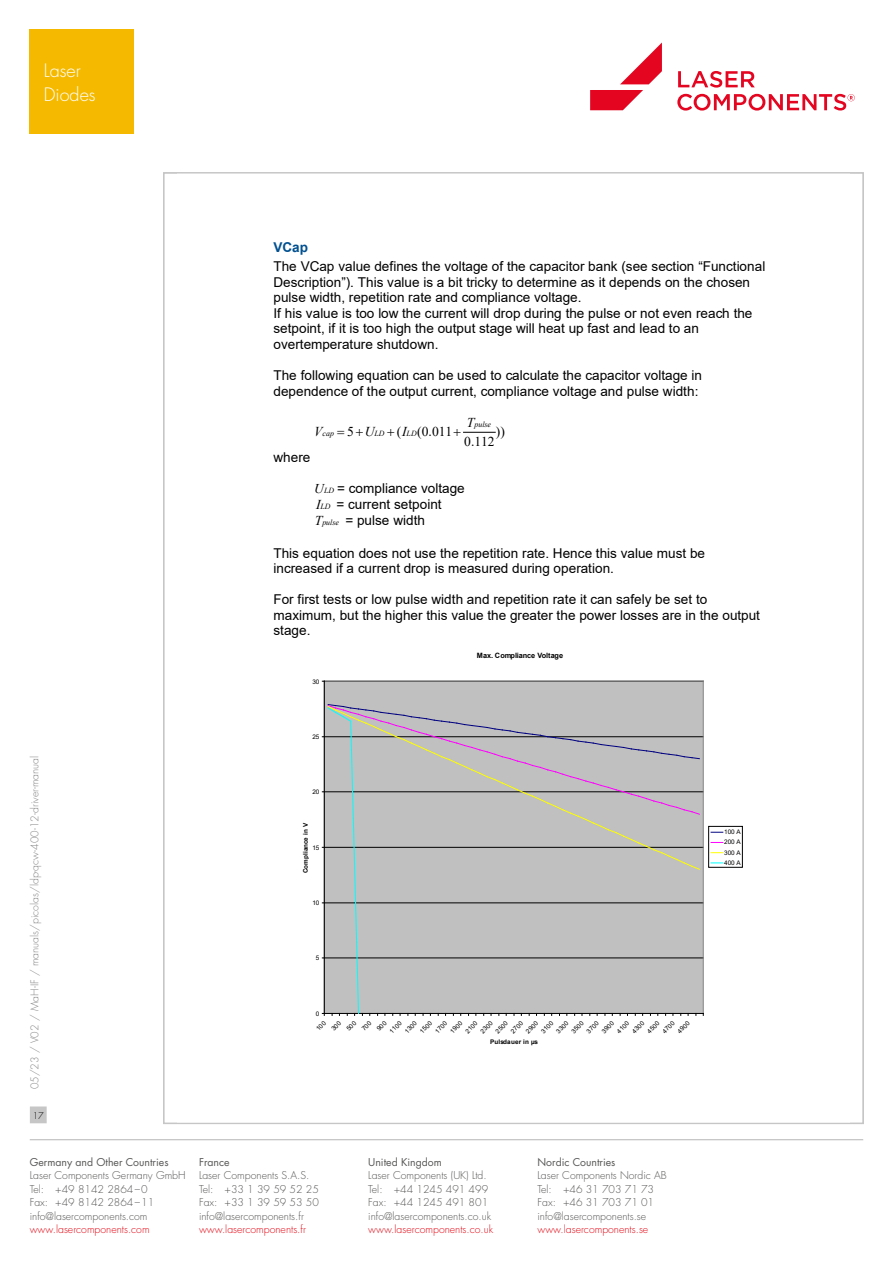
<style>
.page{position:relative;width:893px;height:1263px;background:#fff}
.page>*{position:absolute;margin:0;border:0;box-sizing:border-box;transform-origin:0 0}
.t1{font:300 18px/24px "Futura Std";color:#fff}
.t2{font:13.5px/15.6px "Arial";color:#000}
.t3{font:13.5px "Times New Roman";color:#000}
.t4{font:700 13.5px "Arial";color:#005090}
.t5{font:italic 13.5px "Times New Roman";color:#000}
.t6{font:300 10.5px/13.5px "Futura Std";color:#575756}
.t7{font:300 10.5px "Futura Std";color:#e30613}
.t8{font:300 10.5px "Futura Std";color:#878787}
.t9{font:10.5px "Futura Std";color:#575756}
.t10{font:300 9px "Futura Std";color:#000}
.t11{font:italic 7.95px "Times New Roman";color:#000}
.t12{font:700 7.35px "Arial";letter-spacing:-.01em;color:#000}
.t13{font:6.3px/10.2px "Arial";letter-spacing:-.02em;color:#000;text-align:justify}
.t14{font:700 6.3px "Arial";letter-spacing:.005em;color:#000}
.s1{font-style:italic}
.s2{font-family:"Times New Roman";font-style:italic}
.s3{font-family:"Times New Roman";font-style:italic;font-size:7.8px}
.s4{font-family:"Times New Roman";font-style:italic;font-size:7.95px}
</style>
<div class="page">
<hr style="left:30px;top:1139px;width:833px;height:1px;background:#c6c6c6">
<div style="left:31px;top:1107px;width:15px;height:16px;background:#c6c6c6"></div>
<div style="left:30px;top:1106px;width:17px;height:17px;border:1px solid #c6c6c6"></div>
<svg style="left:677px;top:71px;width:178px;height:40px"></svg>
<svg style="left:590px;top:43px;width:72px;height:67px"></svg>
<hr style="left:464px;top:432px;width:31px;height:1px;background:#000">
<div style="left:324px;top:681px;width:379px;height:332px;background:#c0c0c0"></div>
<hr style="left:324px;top:681px;width:379px;height:1px;background:#808080">
<hr style="left:703px;top:681px;width:1px;height:332px;background:#808080">
<hr style="left:324px;top:681px;width:1px;height:332px;background:#000">
<svg style="left:322px;top:704px;width:382px;height:311px"></svg>
<svg style="left:711px;top:832px;width:12px;height:1px"></svg>
<svg style="left:711px;top:842px;width:12px;height:1px"></svg>
<svg style="left:711px;top:852px;width:12px;height:1px"></svg>
<svg style="left:711px;top:863px;width:12px;height:1px"></svg>
<div style="left:30px;top:30px;width:104px;height:104px;background:#f5ba00"></div>
<h1 class="t1" style="left:44px;top:59px;width:53px">Laser<br>Diodes</h1>
<p class="t4" style="left:273px;top:238px;width:36px">VCap</p>
<p class="t2" style="left:273px;top:258px;width:493px">The VCap value defines the voltage of the capacitor bank (see section “Functional Description”). This value is a bit tricky to determine as it depends on the chosen pulse width, repetition rate and compliance voltage.<br>If his value is too low the current will drop during the pulse or not even reach the setpoint, if it is too high the output stage will heat up fast and lead to an overtemperature shutdown.</p>
<p class="t2" style="left:273px;top:367px;width:430px">The following equation can be used to calculate the capacitor voltage in dependence of the output current, compliance voltage and pulse width:</p>
<p class="t3" style="left:496px;top:422px;width:11px">))</p>
<p class="t3" style="left:464px;top:432px;width:32px">.0 112</p>
<p class="t5" style="left:467px;top:413px;width:9px">T</p>
<p class="t11" style="left:474px;top:419px;width:18px">pulse</p>
<p class="t3" style="left:397px;top:422px;width:11px">(<span class="s1">I</span></p>
<p class="t3" style="left:417px;top:422px;width:37px">.0( 011</p>
<p class="t5" style="left:314px;top:422px;width:10px">V</p>
<p class="t5" style="left:365px;top:422px;width:11px">U</p>
<p class="t3" style="left:347px;top:422px;width:8px">5</p>
<p class="t11" style="left:323px;top:427px;width:13px">cap</p>
<p class="t11" style="left:374px;top:427px;width:12px">LD</p>
<p class="t11" style="left:407px;top:427px;width:12px">LD</p>
<p class="t2" style="left:273px;top:449px;width:38px">where</p>
<p class="t2" style="left:314px;top:480px;width:152px"><span class="s2">U</span><span class="s3">LD</span> = compliance voltage<br><span class="s2">I</span><span class="s4">LD</span> = current setpoint<br><span class="s2">T</span><span class="s4">pulse</span> = pulse width</p>
<p class="t2" style="left:273px;top:545px;width:433px">This equation does not use the repetition rate. Hence this value must be increased if a current drop is measured during operation.</p>
<p class="t2" style="left:273px;top:592px;width:488px">For first tests or low pulse width and repetition rate it can safely be set to maximum, but the higher this value the greater the power losses are in the output stage.</p>
<p class="t12" style="left:477px;top:650px;width:88px">Max. Compliance Voltage</p>
<p class="t13" style="left:313px;top:676px;width:8px">30</p>
<p class="t8" style="left:28px;top:1089px;width:335px;rotate:-90deg">05/23 / V02 / MaH-IF / manuals/picolas/ldp-qcw-400-12-driver-manual</p>
<p class="t10" style="left:33px;top:1110px;width:13px">17</p>
<p class="t13" style="left:313px;top:732px;width:8px">25</p>
<p class="t13" style="left:313px;top:787px;width:8px">20</p>
<p class="t14" style="left:301px;top:873px;width:52px;rotate:-90deg">Compliance in V</p>
<p class="t13" style="left:724px;top:827px;width:18px">100 A 200 A 300 A 400 A</p>
<p class="t13" style="left:313px;top:842px;width:8px">15</p>
<p class="t13" style="left:313px;top:898px;width:8px">10</p>
<p class="t13" style="left:316px;top:953px;width:5px">5</p>
<p class="t13" style="left:316px;top:1008px;width:5px">0</p>
<p class="t13" style="left:387px;top:1029px;width:16px;rotate:-45deg">1100</p>
<p class="t13" style="left:402px;top:1029px;width:16px;rotate:-45deg">1300</p>
<p class="t13" style="left:417px;top:1029px;width:16px;rotate:-45deg">1500</p>
<p class="t13" style="left:432px;top:1029px;width:16px;rotate:-45deg">1700</p>
<p class="t13" style="left:448px;top:1029px;width:16px;rotate:-45deg">1900</p>
<p class="t13" style="left:463px;top:1029px;width:16px;rotate:-45deg">2100</p>
<p class="t13" style="left:478px;top:1029px;width:16px;rotate:-45deg">2300</p>
<p class="t13" style="left:493px;top:1029px;width:16px;rotate:-45deg">2500</p>
<p class="t13" style="left:508px;top:1029px;width:16px;rotate:-45deg">2700</p>
<p class="t13" style="left:523px;top:1029px;width:16px;rotate:-45deg">2900</p>
<p class="t13" style="left:539px;top:1029px;width:16px;rotate:-45deg">3100</p>
<p class="t13" style="left:554px;top:1029px;width:16px;rotate:-45deg">3300</p>
<p class="t13" style="left:569px;top:1029px;width:16px;rotate:-45deg">3500</p>
<p class="t13" style="left:584px;top:1029px;width:16px;rotate:-45deg">3700</p>
<p class="t13" style="left:599px;top:1029px;width:16px;rotate:-45deg">3900</p>
<p class="t13" style="left:614px;top:1029px;width:16px;rotate:-45deg">4100</p>
<p class="t13" style="left:630px;top:1029px;width:16px;rotate:-45deg">4300</p>
<p class="t13" style="left:645px;top:1029px;width:16px;rotate:-45deg">4500</p>
<p class="t13" style="left:660px;top:1029px;width:16px;rotate:-45deg">4700</p>
<p class="t13" style="left:675px;top:1029px;width:16px;rotate:-45deg">4900</p>
<p class="t14" style="left:490px;top:1037px;width:50px">Pulsdauer in µs</p>
<p class="t9" style="left:30px;top:1155px;width:140px">Germany and Other Countries</p>
<p class="t6" style="left:30px;top:1169px;width:157px">Laser Components Germany GmbH<br>Tel: +49 8142 2864–0<br>Fax: +49 8142 2864–11 info@lasercomponents.com</p>
<p class="t7" style="left:30px;top:1223px;width:121px">www.lasercomponents.com</p>
<p class="t9" style="left:199px;top:1155px;width:32px">France</p>
<p class="t6" style="left:199px;top:1169px;width:121px">Laser Components S.A.S.<br>Tel: +33 1 39 59 52 25<br>Fax: +33 1 39 59 53 50 info@lasercomponents.fr</p>
<p class="t7" style="left:199px;top:1223px;width:108px">www.lasercomponents.fr</p>
<p class="t9" style="left:368px;top:1155px;width:75px">United Kingdom</p>
<p class="t6" style="left:368px;top:1169px;width:124px">Laser Components (UK) Ltd.<br>Tel: +44 1245 491 499<br>Fax: +44 1245 491 801 info@lasercomponents.co.uk</p>
<p class="t7" style="left:368px;top:1223px;width:126px">www.lasercomponents.co.uk</p>
<p class="t9" style="left:537px;top:1155px;width:79px">Nordic Countries</p>
<p class="t6" style="left:537px;top:1169px;width:131px">Laser Components Nordic AB<br>Tel: +46 31 703 71 73<br>Fax: +46 31 703 71 01 info@lasercomponents.se</p>
<p class="t7" style="left:537px;top:1223px;width:112px">www.lasercomponents.se</p>
</div>
